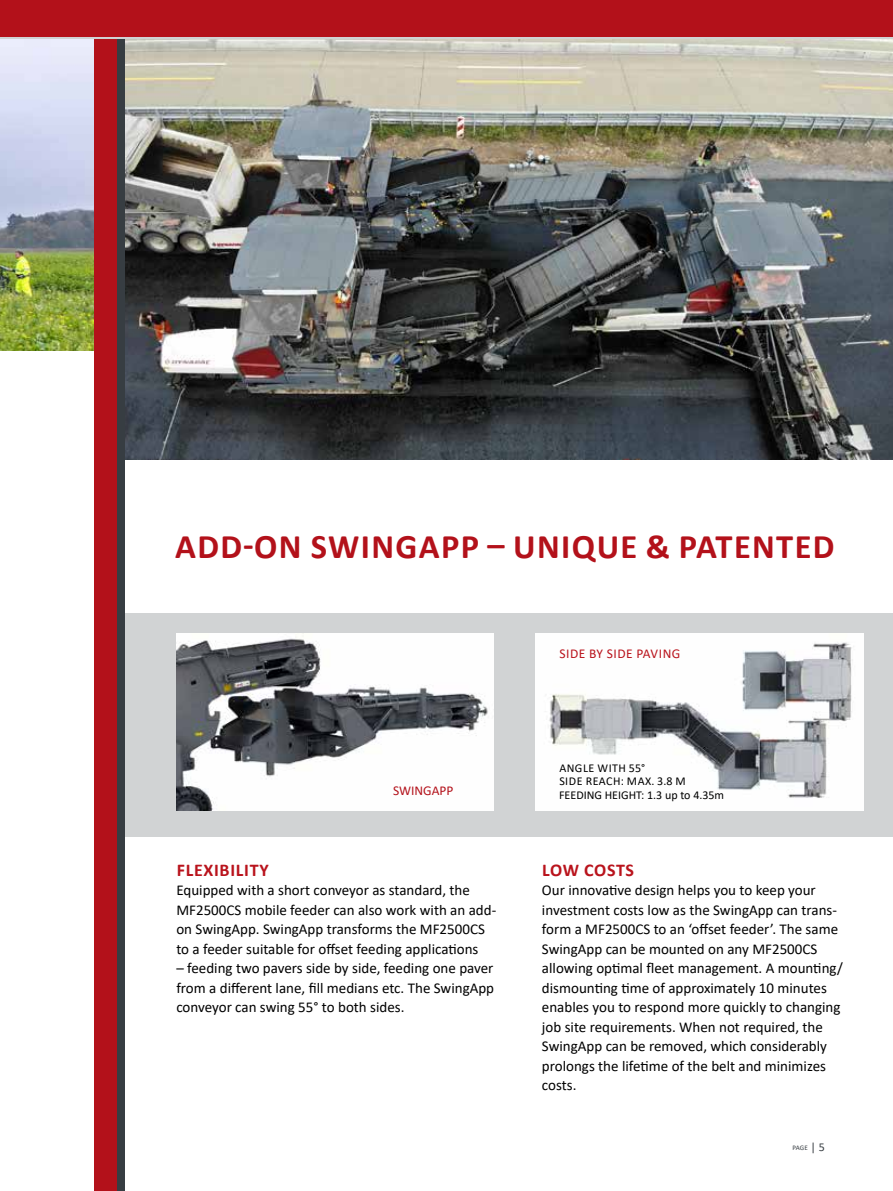
<style>
.page{position:relative;width:893px;height:1191px;background:#fff}
.page>*{position:absolute;margin:0;border:0;box-sizing:border-box;transform-origin:0 0}
.t1{font:700 34.5px "Calibri";letter-spacing:.04em;color:#b3111a}
.t2{font:700 18px "Calibri";letter-spacing:.04em;color:#b9131c}
.t3{font:15px/19.5px "Calibri";color:#000}
.t4{font:13.5px "Calibri";letter-spacing:.04em;color:#b9131c}
.t5{font:13.5px "Calibri";color:#b3111a}
.t6{font:12px/13.5px "Calibri";letter-spacing:.015em;color:#000}
.t7{font:7.05px "Calibri";color:#373d42}
.s1{font-size:12px}
</style>
<div class="page">
<img style="left:124px;top:39px;width:769px;height:420px">
<img style="left:0;top:39px;width:94px;height:311px">
<div style="left:113px;top:613px;width:780px;height:223px;background:#d1d3d4"></div>
<div style="left:117px;top:0;width:7px;height:1191px;background:#373d42"></div>
<div style="left:94px;top:0;width:23px;height:1191px;background:#b3111a"></div>
<img style="left:176px;top:634px;width:318px;height:176px">
<hr style="left:0;top:36px;width:893px;height:3px;background:#d1d3d4">
<div style="left:0;top:0;width:893px;height:36px;background:#b3111a"></div>
<img style="left:536px;top:634px;width:327px;height:176px">
<h1 class="t1" style="left:175px;top:522px;width:661px">ADD-ON SWINGAPP – UNIQUE &amp; PATENTED</h1>
<p class="t5" style="left:393px;top:781px;width:62px">SWINGAPP</p>
<p class="t2" style="left:177px;top:857px;width:93px">FLEXIBILITY</p>
<p class="t3" style="left:176px;top:880px;width:321px">Equipped with a short conveyor as standard, the MF2500CS mobile feeder can also work with an add&shy;on SwingApp. SwingApp transforms the MF2500CS to a feeder suitable for offset feeding applications</p>
<p class="t3" style="left:176px;top:958px;width:319px;text-align:justify">– feeding two pavers side by side, feeding one paver from a different lane, fill medians etc. The SwingApp conveyor can swing 55° to both sides.</p>
<p class="t4" style="left:559px;top:644px;width:123px">SIDE BY SIDE PAVING</p>
<p class="t6" style="left:559px;top:761px;width:167px">ANGLE WITH 55°<br>SIDE REACH: MAX. 3.8 M<br>FEEDING HEIGHT: 1.3 up to 4.35m</p>
<p class="t2" style="left:542px;top:857px;width:93px">LOW COSTS</p>
<p class="t3" style="left:542px;top:880px;width:302px">Our innovative design helps you to keep your investment costs low as the SwingApp can trans&shy;form a MF2500CS to an ‘offset feeder’. The same SwingApp can be mounted on any MF2500CS allowing optimal fleet management. A mounting/ dismounting time of approximately 10 minutes enables you to respond more quickly to changing job site requirements. When not required, the SwingApp can be removed, which considerably prolongs the lifetime of the belt and minimizes costs.</p>
<p class="t7" style="left:792px;top:1142px;width:34px">PAGE <span class="s1">| 5</span></p>
</div>
